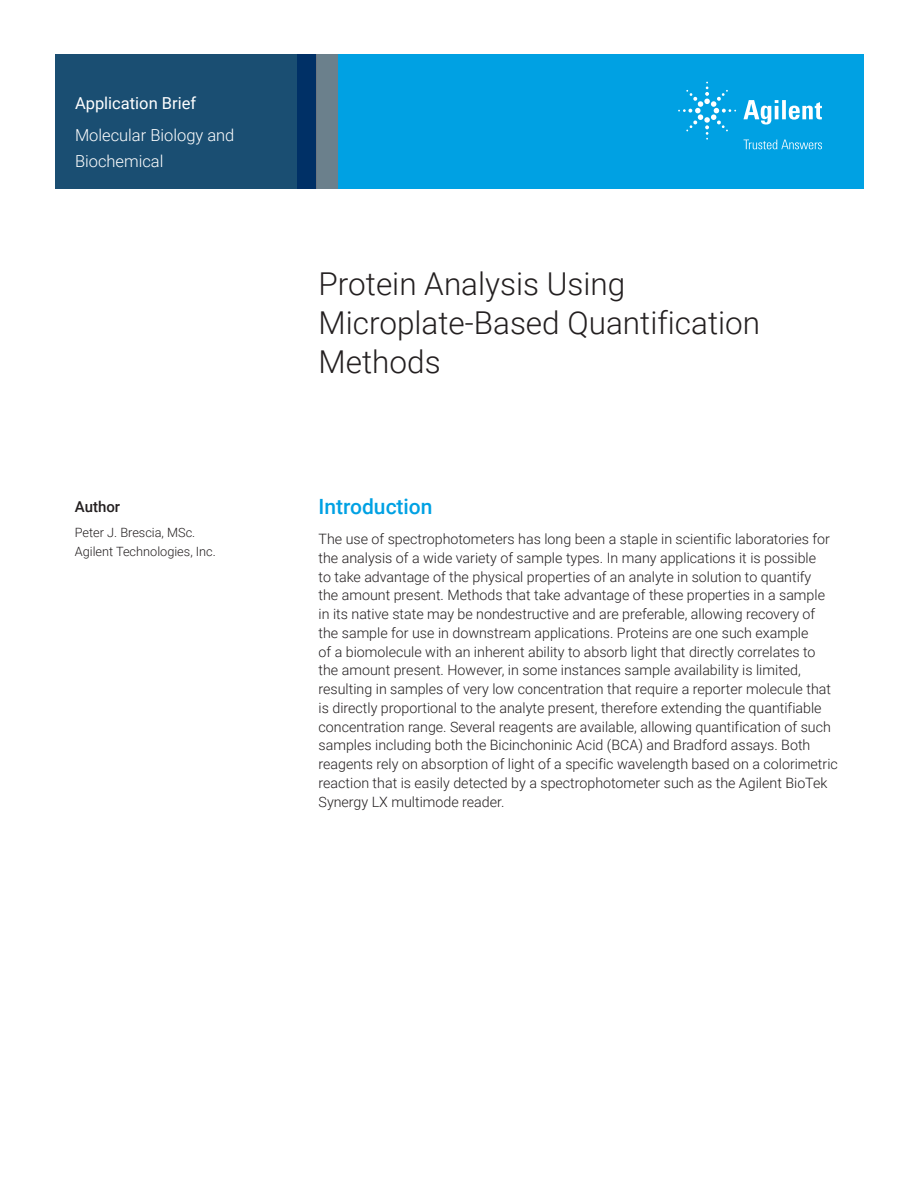
<style>
.page{position:relative;width:918px;height:1188px;background:#fff}
.page>*{position:absolute;margin:0;border:0;box-sizing:border-box;transform-origin:0 0}
.t1{font:300 31.5px/39px "Roboto";color:#231f20}
.Header_1{font:500 21px "Roboto";color:#00a1e3}
.Area_Identifier{font:300 16.5px/25.5px "Roboto";color:#fff}
.Doctype{font:16.5px "Roboto";color:#fff}
.DATA_author_title{font:500 15px "Roboto";color:#231f20}
.Text{font:300 14.25px/18.8px "Roboto";color:#231f20}
.DATA_author_name___i{font:300 12.75px/18.8px "Roboto";color:#231f20}
</style>
<div class="page">
<div style="left:297px;top:54px;width:567px;height:135px;background:#00a1e3"></div>
<svg style="left:55px;top:54px;width:261px;height:135px;background:#184b71"></svg>
<div style="left:316px;top:54px;width:22px;height:135px;background:#6b808c"></div>
<svg style="left:743px;top:100px;width:79px;height:25px"></svg>
<svg style="left:678px;top:82px;width:58px;height:58px"></svg>
<svg style="left:744px;top:140px;width:78px;height:9px"></svg>
<p class="Doctype" style="left:75px;top:91px;width:123px">Application Brief</p>
<p class="Area_Identifier" style="left:75px;top:122px;width:161px">Molecular Biology and<br>Biochemical</p>
<p class="DATA_author_title" style="left:75px;top:496px;width:47px">Author</p>
<p class="DATA_author_name___i" style="left:75px;top:522px;width:143px">Peter J. Brescia, MSc.<br>Agilent Technologies, Inc.</p>
<p class="t1" style="left:319px;top:263px;width:443px">Protein Analysis Using<br>Microplate‑Based Quantification<br>Methods</p>
<p class="Header_1" style="left:319px;top:491px;width:116px">Introduction</p>
<p class="Text" style="left:319px;top:529px;width:521px">The use of spectrophotometers has long been a staple in scientific laboratories for the analysis of a wide variety of sample types. In many applications it is possible<br>to take advantage of the physical properties of an analyte in solution to quantify<br>the amount present. Methods that take advantage of these properties in a sample in its native state may be nondestructive and are preferable, allowing recovery of the sample for use in downstream applications. Proteins are one such example<br>of a biomolecule with an inherent ability to absorb light that directly correlates to the amount present. However, in some instances sample availability is limited, resulting in samples of very low concentration that require a reporter molecule that is directly proportional to the analyte present, therefore extending the quantifiable concentration range. Several reagents are available, allowing quantification of such samples including both the Bicinchoninic Acid (BCA) and Bradford assays. Both reagents rely on absorption of light of a specific wavelength based on a colorimetric reaction that is easily detected by a spectrophotometer such as the Agilent BioTek Synergy LX multimode reader.</p>
</div>
